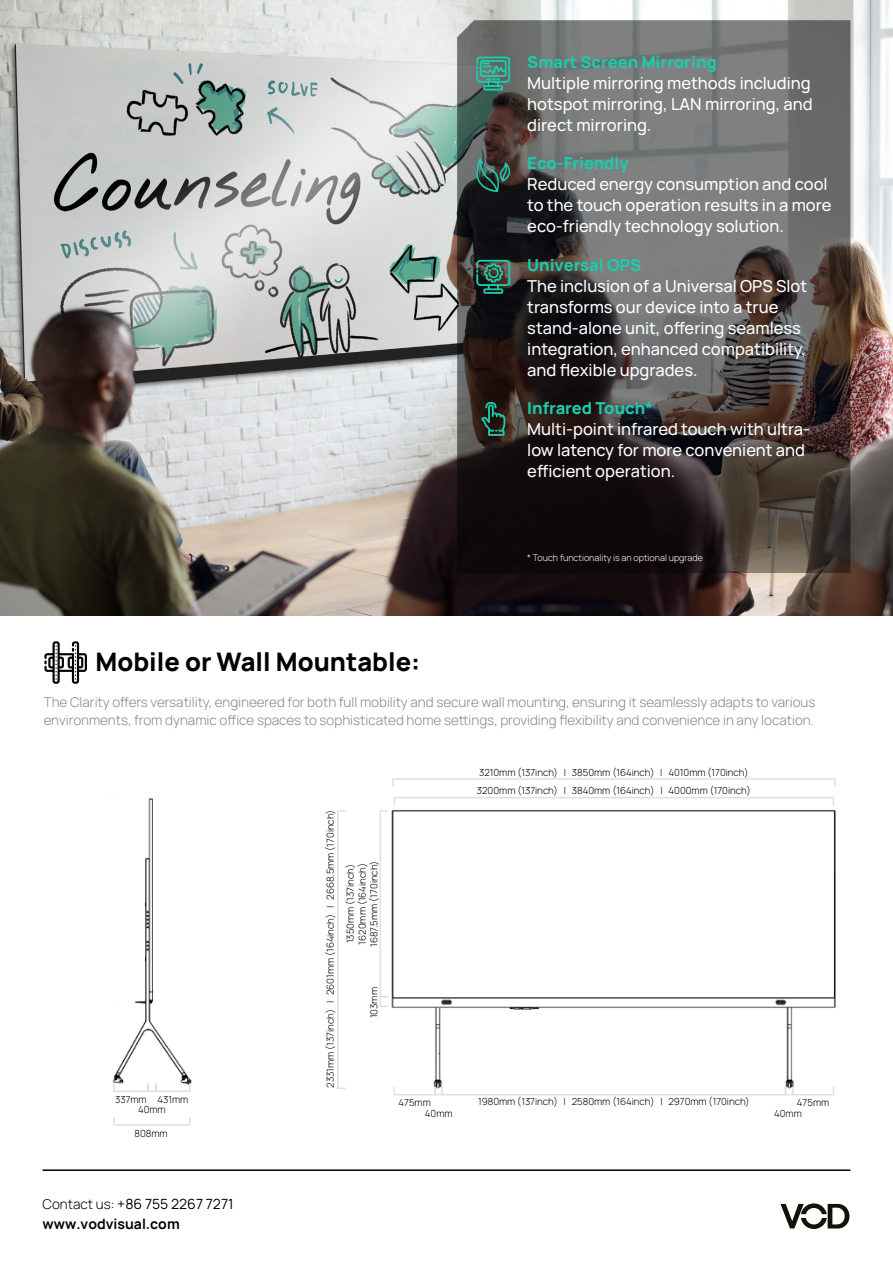
<style>
.page{position:relative;width:893px;height:1263px;background:#fff}
.page>*{position:absolute;margin:0;border:0;box-sizing:border-box;transform-origin:0 0}
.t1{font:800 25.5px "Manrope";color:#000}
.t2{font:500 16.5px/21px "Manrope";color:#fff}
.t3{font:800 16.5px "Manrope";color:#1bcbac}
.t4{font:300 13.5px/18px "Manrope";color:#878787}
.t5{font:700 13.5px/20.1px "Manrope 3";color:#000}
.t6{font:300 9.75px/20.1px "Manrope";color:#010202}
.t7{font:300 9px "Manrope";color:#fff}
.s1{font-family:"Manrope";font-weight:300}
.s2{font-weight:400}
</style>
<div class="page">
<hr style="left:43px;top:1169px;width:807px;height:2px;background:#000">
<img style="left:391px;top:810px;width:445px;height:279px">
<img style="left:0;top:0;width:893px;height:615px">
<svg style="left:457px;top:20px;width:393px;height:553px;background:#4d4948"></svg>
<div style="left:394px;top:797px;width:440px;height:9px;border:2px solid #e0e0e0"></div>
<img style="left:112px;top:798px;width:80px;height:285px">
<svg style="left:475px;top:158px;width:36px;height:34px"></svg>
<svg style="left:476px;top:57px;width:34px;height:34px"></svg>
<svg style="left:476px;top:260px;width:34px;height:34px"></svg>
<svg style="left:481px;top:402px;width:24px;height:34px"></svg>
<div style="left:392px;top:778px;width:444px;height:9px;border:2px solid #e0e0e0"></div>
<div style="left:380px;top:810px;width:9px;height:187px;border:2px solid #e0e0e0"></div>
<div style="left:337px;top:810px;width:9px;height:279px;border:2px solid #e0e0e0"></div>
<div style="left:380px;top:996px;width:9px;height:11px;border:2px solid #e0e0e0"></div>
<div style="left:394px;top:1086px;width:42px;height:9px;border:2px solid #e0e0e0"></div>
<div style="left:434px;top:1086px;width:9px;height:9px;border:2px solid #e0e0e0"></div>
<div style="left:442px;top:1086px;width:344px;height:9px;border:2px solid #e0e0e0"></div>
<div style="left:792px;top:1086px;width:42px;height:9px;border:2px solid #e0e0e0"></div>
<div style="left:785px;top:1086px;width:8px;height:9px;border:2px solid #e0e0e0"></div>
<div style="left:113px;top:1083px;width:36px;height:9px;border:2px solid #e0e0e0"></div>
<div style="left:147px;top:1083px;width:10px;height:9px;border:2px solid #e0e0e0"></div>
<div style="left:155px;top:1083px;width:36px;height:9px;border:2px solid #e0e0e0"></div>
<div style="left:113px;top:1116px;width:78px;height:10px;border:2px solid #e0e0e0"></div>
<svg style="left:44px;top:641px;width:43px;height:43px"></svg>
<svg style="left:780px;top:1203px;width:69px;height:26px"></svg>
<p class="t3" style="left:527px;top:51px;width:191px">Smart Screen Mirroring</p>
<p class="t2" style="left:527px;top:72px;width:287px;text-align:justify">Multiple mirroring methods including hotspot mirroring, LAN mirroring, and direct mirroring.</p>
<p class="t3" style="left:527px;top:152px;width:103px">Eco-Friendly</p>
<p class="t2" style="left:527px;top:173px;width:306px">Reduced energy consumption and cool to the touch operation results in a more eco-friendly technology solution.</p>
<p class="t3" style="left:527px;top:253px;width:116px">Universal OPS</p>
<p class="t2" style="left:527px;top:274px;width:282px">The inclusion of a Universal OPS Slot transforms our device into a true stand-alone unit, offering seamless integration, enhanced compatibility, and flexible upgrades.</p>
<p class="t3" style="left:527px;top:396px;width:127px">Infrared Touch*</p>
<p class="t2" style="left:527px;top:417px;width:284px">Multi-point infrared touch with ultra&shy;low latency for more convenient and efficient operation.</p>
<p class="t7" style="left:527px;top:552px;width:177px">* Touch functionality is an optional upgrade</p>
<h1 class="t1" style="left:95px;top:644px;width:326px">Mobile or Wall Mountable:</h1>
<p class="t4" style="left:44px;top:692px;width:773px">The Clarity offers versatility, engineered for both full mobility and secure wall mounting, ensuring it seamlessly adapts to various environments, from dynamic office spaces to sophisticated home settings, providing flexibility and convenience in any location.</p>
<p class="t6" style="left:479px;top:762px;width:271px">3210mm (137inch) | 3850mm (164inch) | 4010mm (170inch)</p>
<p class="t6" style="left:158px;top:1089px;width:32px">431mm</p>
<p class="t6" style="left:135px;top:1122px;width:35px">808mm</p>
<p class="t6" style="left:138px;top:1093px;width:29px;line-height:10.8px;text-indent:-23px">337mm<br>40mm</p>
<p class="t5" style="left:43px;top:1194px;width:193px"><span class="s1">Contact us:</span> <span class="s2">+86 755 2267 7271 </span>www.vodvisual.com</p>
<p class="t6" style="left:320px;top:943px;width:135px;text-indent:-144px;rotate:-90deg">2331mm (137inch) | 2601mm (164inch) | 2668.5mm (170inch)<br>1350mm (137inch)</p>
<p class="t6" style="left:356px;top:947px;width:88px;line-height:11.7px;rotate:-90deg">1620mm (164inch)<br>1687.5mm (170inch)</p>
<p class="t6" style="left:363px;top:1018px;width:32px;rotate:-90deg">103mm</p>
<p class="t6" style="left:477px;top:780px;width:275px">3200mm (137inch) | 3840mm (164inch) | 4000mm (170inch)</p>
<p class="t6" style="left:399px;top:1092px;width:34px">475mm</p>
<p class="t6" style="left:478px;top:1090px;width:273px">1980mm (137inch) | 2580mm (164inch) | 2970mm (170inch)</p>
<p class="t6" style="left:797px;top:1092px;width:34px">475mm</p>
<p class="t6" style="left:425px;top:1103px;width:29px">40mm</p>
<p class="t6" style="left:774px;top:1103px;width:29px">40mm</p>
</div>
